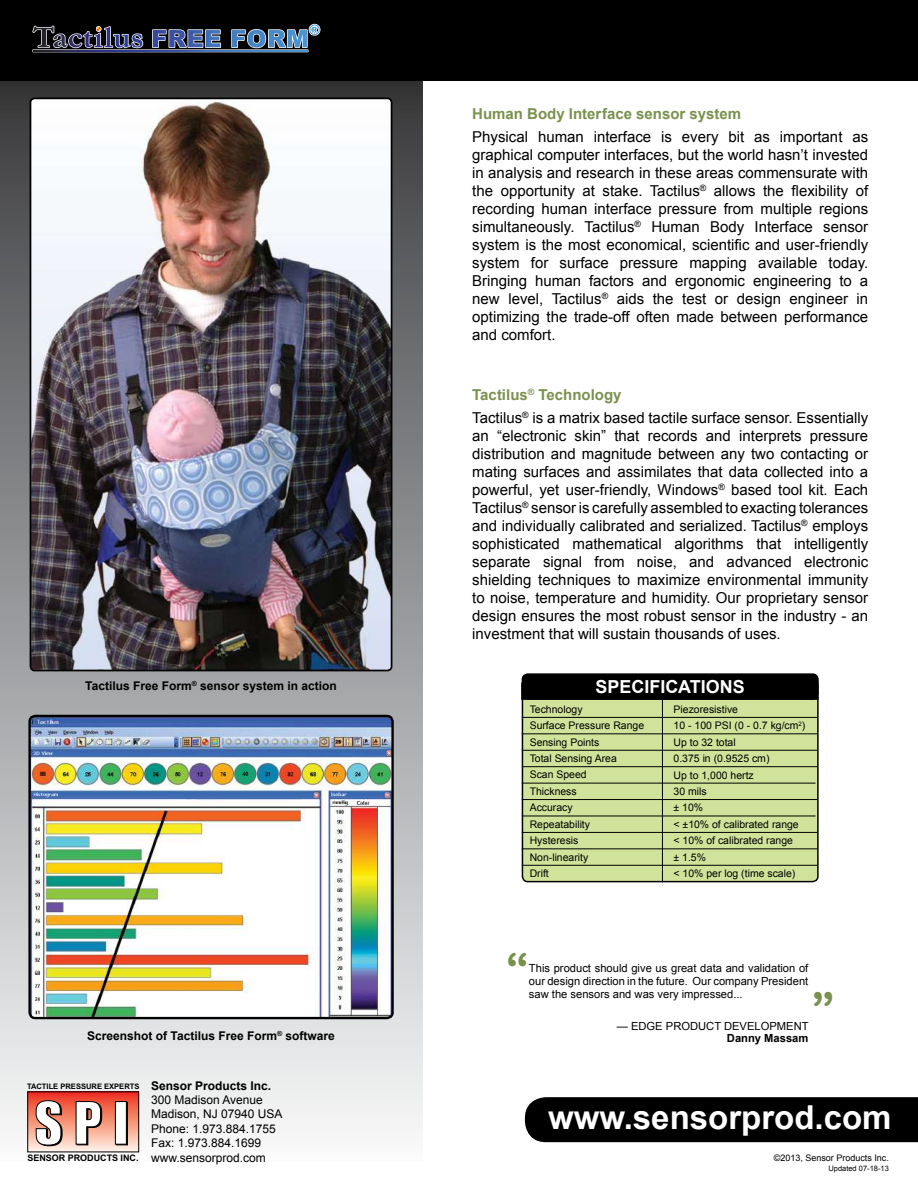
<style>
.page{position:relative;width:918px;height:1188px;background:#fff}
.page>*{position:absolute;margin:0;border:0;box-sizing:border-box;transform-origin:0 0}
.t1{font:47.85px "Arial Rounded MT Bold";color:#7a914e}
.t2{font:700 33px "Arial";color:#fff}
.t3{font:700 17.85px "Arial";color:#fff}
.t4{font:15px/18px "Arial";color:#000;text-align:justify}
.t5{font:700 15px "Arial";color:#7a914e}
.t6{font:12px/14.4px "Arial";color:#000}
.t7{font:700 12px "Arial";color:#000}
.t8{font:11.25px/12.8px "Arial";color:#000;text-align:justify}
.t9{font:700 11.25px "Arial";color:#000}
.t10{font:10.5px/16.5px "Arial";color:#000}
.t11{font:9px "Arial";color:#000}
.t12{font:700 9px "Arial";color:#000}
.t13{font:700 7.5px "Arial";color:#000}
.t14{font:7.5px "Arial";color:#000}
.s1{font-size:12px}
.s2{font-weight:700;color:#7a914e}
</style>
<div class="page">
<div style="left:0;top:0;width:422px;height:1161px;background:linear-gradient(to bottom,#2a2b2d,#f9fbfc)"></div>
<svg style="left:29px;top:1093px;width:108px;height:57px;background:#f48a76"></svg>
<div style="left:27px;top:1091px;width:112px;height:61px;border:1px solid #000"></div>
<div style="left:116px;top:1102px;width:12px;height:43px;background:#000"></div>
<svg style="left:35px;top:1100px;width:28px;height:46px"></svg>
<svg style="left:75px;top:1101px;width:27px;height:45px"></svg>
<div style="left:115px;top:1101px;width:12px;height:44px;background:#fff;border:1px solid #000"></div>
<div style="left:522px;top:692px;width:296px;height:190px;background:#d1e39b;border-radius:5px"></div>
<div style="left:522px;top:692px;width:297px;height:190px;border:1px solid #000;border-radius:5px"></div>
<div style="left:522px;top:674px;width:296px;height:25px;background:#000;border-radius:5px"></div>
<div style="left:522px;top:673px;width:297px;height:27px;border:1px solid #000;border-radius:5px"></div>
<hr style="left:662px;top:697px;width:1px;height:185px;background:#000">
<hr style="left:522px;top:717px;width:295px;height:1px;background:#000">
<hr style="left:522px;top:733px;width:295px;height:1px;background:#000">
<hr style="left:522px;top:750px;width:295px;height:1px;background:#000">
<hr style="left:522px;top:766px;width:295px;height:1px;background:#000">
<hr style="left:522px;top:783px;width:294px;height:1px;background:#000">
<hr style="left:522px;top:799px;width:295px;height:1px;background:#000">
<hr style="left:522px;top:816px;width:294px;height:1px;background:#000">
<hr style="left:522px;top:832px;width:295px;height:1px;background:#000">
<hr style="left:522px;top:849px;width:295px;height:1px;background:#000">
<hr style="left:522px;top:865px;width:295px;height:1px;background:#000">
<div style="left:0;top:0;width:918px;height:81px;background:#000"></div>
<img style="left:32px;top:23px;width:289px;height:30px">
<svg style="left:96px;top:26px;width:5px;height:6px"></svg>
<img style="left:32px;top:49px;width:277px;height:3px">
<img style="left:33px;top:50px;width:275px;height:2px">
<img style="left:30px;top:98px;width:362px;height:573px">
<div style="left:30px;top:98px;width:362px;height:573px;border:2px solid #000;border-radius:4px"></div>
<img style="left:31px;top:716px;width:362px;height:302px">
<div style="left:28px;top:715px;width:366px;height:304px;border:2px solid #000;border-radius:6px"></div>
<div style="left:525px;top:1097px;width:393px;height:45px;background:#000"></div>
<p class="t7" style="left:85px;top:678px;width:253px">Tactilus Free Form<sup>®</sup> sensor system in action</p>
<p class="t7" style="left:87px;top:1027px;width:249px">Screenshot of Tactilus Free Form<sup>®</sup> software</p>
<p class="t13" style="left:27px;top:1081px;width:246px">TACTILE PRESSURE EXPERTS <span class="s1">Sensor Products Inc.</span></p>
<p class="t6" style="left:151px;top:1093px;width:133px">300 Madison Avenue<br>Madison, NJ 07940 USA<br>Phone: 1.973.884.1755<br>Fax: 1.973.884.1699 www.sensorprod.com</p>
<p class="t12" style="left:27px;top:1152px;width:113px">SENSOR PRODUCTS INC.</p>
<p class="t5" style="left:472px;top:104px;width:271px">Human Body Interface sensor system</p>
<p class="t4" style="left:472px;top:128px;width:398px">Physical human interface is every bit as important as graphical computer interfaces, but the world hasn’t invested in analysis and research in these areas commensurate with the opportunity at stake. Tactilus<sup>®</sup> allows the flexibility of recording human interface pressure from multiple regions simultaneously. Tactilus<sup>®</sup> Human Body Interface sensor system is the most economical, scientific and user-friendly system for surface pressure mapping available today.<br>Bringing human factors and ergonomic engineering to a new level, Tactilus<sup>®</sup> aids the test or design engineer in optimizing the trade-off often made between performance and comfort.</p>
<p class="t4" style="left:472px;top:383px;width:397px;line-height:23.4px"><span class="s2">Tactilus</span><sup>®</sup> <span class="s2">Technology<br></span>Tactilus<sup>®</sup> is a matrix based tactile surface sensor. Essentially</p>
<p class="t4" style="left:472px;top:427px;width:398px">an “electronic skin” that records and interprets pressure distribution and magnitude between any two contacting or mating surfaces and assimilates that data collected into a powerful, yet user-friendly, Windows<sup>®</sup> based tool kit. Each Tactilus<sup>®</sup> sensor is carefully assembled to exacting tolerances and individually calibrated and serialized. Tactilus<sup>®</sup> employs sophisticated mathematical algorithms that intelligently separate signal from noise, and advanced electronic shielding techniques to maximize environmental immunity to noise, temperature and humidity. Our proprietary sensor design ensures the most robust sensor in the industry - an investment that will sustain thousands of uses.</p>
<p class="t3" style="left:596px;top:675px;width:151px">SPECIFICATIONS</p>
<p class="t10" style="left:530px;top:701px;width:116px">Technology<br>Surface Pressure Range<br>Sensing Points<br>Total Sensing Area<br>Scan Speed<br>Thickness<br>Accuracy<br>Repeatability<br>Hysteresis<br>Non-linearity<br>Drift</p>
<p class="t10" style="left:674px;top:701px;width:133px">Piezoresistive<br>10 - 100 PSI (0 - 0.7 kg/cm<sup>2</sup>)<br>Up to 32 total<br>0.375 in (0.9525 cm)<br>Up to 1,000 hertz<br>30 mils<br>± 10%<br>&lt; ±10% of calibrated range &lt; 10% of calibrated range<br>± 1.5%<br>&lt; 10% per log (time scale)</p>
<h1 class="t1" style="left:506px;top:943px;width:23px">“</h1>
<p class="t8" style="left:529px;top:962px;width:281px">This product should give us great data and validation of our design direction in the future. Our company President saw the sensors and was very impressed...</p>
<p class="t8" style="left:617px;top:1020px;width:193px">— EDGE PRODUCT DEVELOPMENT</p>
<p class="t9" style="left:727px;top:1030px;width:83px">Danny Massam</p>
<h1 class="t1" style="left:812px;top:982px;width:23px">”</h1>
<h2 class="t2" style="left:548px;top:1096px;width:345px">www.sensorprod.com</h2>
<p class="t11" style="left:774px;top:1152px;width:117px">©2013, Sensor Products Inc.</p>
<p class="t14" style="left:828px;top:1164px;width:62px">Updated 07-18-13</p>
</div>
